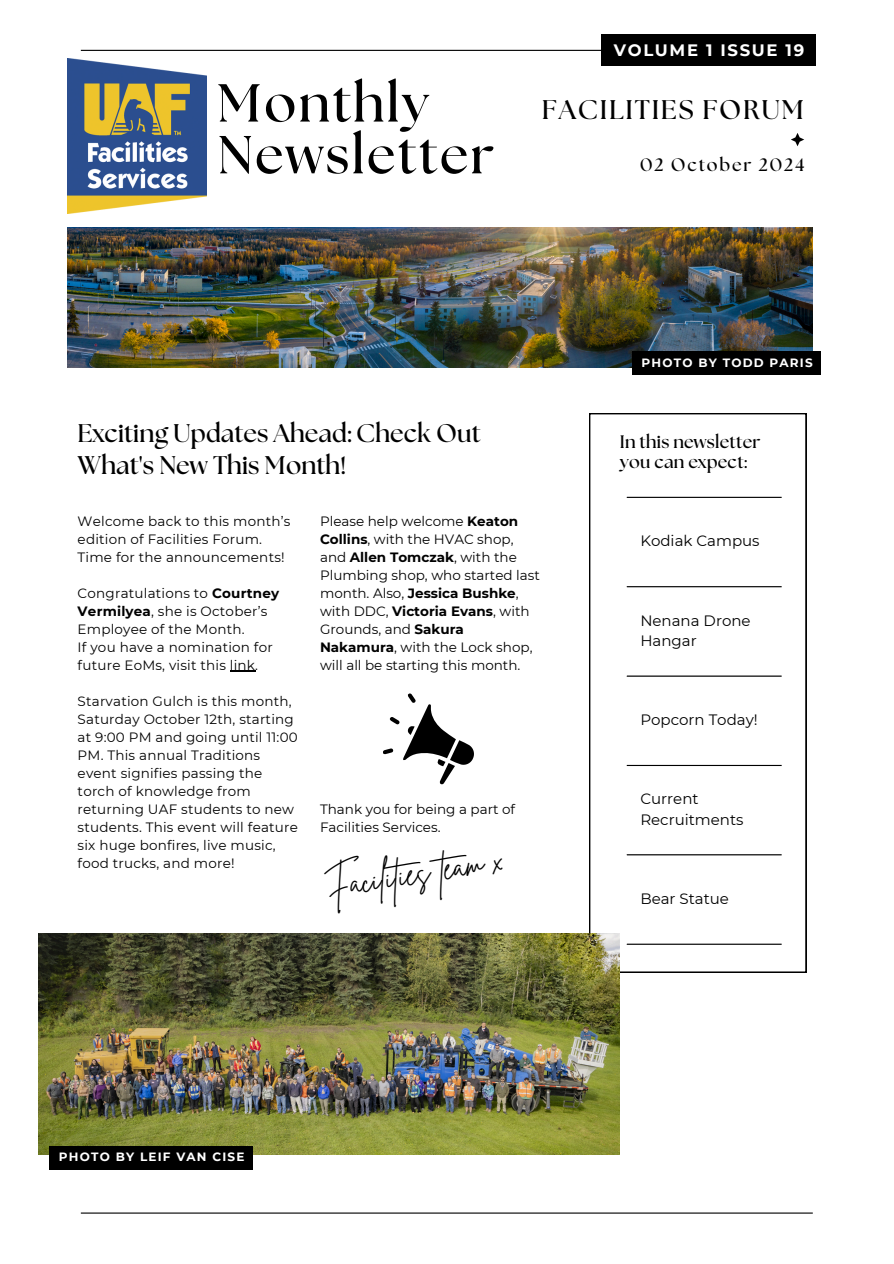
<style>
.page{position:relative;width:894px;height:1264px;background:#fff}
.page>*{position:absolute;margin:0;border:0;box-sizing:border-box;transform-origin:0 0}
.t1{font:700 53.4px/51.8px "The Seasons";letter-spacing:.04em;color:#000}
.t2{font:33.45px "Brittany Signature";color:#000}
.t3{font:700 27px "The Seasons";letter-spacing:.065em;color:#000}
.t4{font:700 25.5px/31.5px "The Seasons";color:#000}
.t5{font:700 18px/20.2px "The Seasons";letter-spacing:.01em;color:#000}
.t6{font:700 18px "The Seasons";letter-spacing:.1em;color:#000}
.t7{font:700 16.5px "Montserrat";letter-spacing:.1em;color:#fff}
.t8{font:15px/20.2px "Montserrat";color:#000}
.t9{font:13.5px/18px "Montserrat";letter-spacing:.015em;color:#000}
.t10{font:700 12px "Montserrat";letter-spacing:.1em;color:#fff}
.s1{font-weight:700}
</style>
<div class="page">
<hr style="left:81px;top:50px;width:731px;height:1px;background:#000">
<hr style="left:81px;top:1212px;width:731px;height:1px;background:#000">
<svg style="left:791px;top:133px;width:13px;height:13px"></svg>
<svg style="left:589px;top:413px;width:217px;height:559px"></svg>
<hr style="left:626px;top:497px;width:155px;height:1px;background:#000">
<hr style="left:626px;top:586px;width:155px;height:1px;background:#000">
<hr style="left:626px;top:675px;width:155px;height:1px;background:#000">
<hr style="left:626px;top:765px;width:155px;height:1px;background:#000">
<hr style="left:626px;top:854px;width:155px;height:1px;background:#000">
<hr style="left:626px;top:943px;width:155px;height:1px;background:#000">
<img style="left:67px;top:59px;width:139px;height:154px">
<svg style="left:230px;top:671px;width:25px;height:1px"></svg>
<svg style="left:383px;top:693px;width:91px;height:91px"></svg>
<img style="left:67px;top:228px;width:745px;height:139px">
<img style="left:38px;top:933px;width:581px;height:221px">
<div style="left:600px;top:35px;width:215px;height:31px;background:#000"></div>
<div style="left:632px;top:351px;width:188px;height:24px;background:#000"></div>
<div style="left:49px;top:1145px;width:204px;height:24px;background:#000"></div>
<h5 class="t1" style="left:217px;top:80px;width:278px">Monthly<br>Newsletter</h5>
<p class="t7" style="left:613px;top:40px;width:192px">VOLUME 1 ISSUE 19</p>
<p class="t3" style="left:541px;top:98px;width:264px">FACILITIES FORUM</p>
<p class="t6" style="left:640px;top:157px;width:165px">02 October 2024</p>
<p class="t4" style="left:78px;top:419px;width:404px">Exciting Updates Ahead: Check Out<br>What's New This Month!</p>
<p class="t10" style="left:641px;top:355px;width:172px">PHOTO BY TODD PARIS</p>
<p class="t5" style="left:619px;top:432px;width:142px">In this newsletter you can expect:</p>
<p class="t9" style="left:78px;top:512px;width:214px">Welcome back to this month’s edition of Facilities Forum.<br>Time for the announcements!</p>
<p class="t9" style="left:78px;top:584px;width:203px">Congratulations to <span class="s1">Courtney<br>Vermilyea</span>, she is October’s<br>Employee of the Month.</p>
<p class="t9" style="left:78px;top:638px;width:197px">If you have a nomination for future EoMs, visit this link.</p>
<p class="t9" style="left:78px;top:692px;width:222px">Starvation Gulch is this month,<br>Saturday October 12th, starting at 9:00 PM and going until 11:00<br>PM. This annual Traditions event signifies passing the torch of knowledge from returning UAF students to new students. This event will feature six huge bonfires, live music, food trucks, and more!</p>
<p class="t9" style="left:320px;top:512px;width:221px">Please help welcome <span class="s1">Keaton<br>Collins</span>, with the HVAC shop, and <span class="s1">Allen Tomczak</span>, with the<br>Plumbing shop, who started last month. Also, <span class="s1">Jessica Bushke</span>, with DDC, <span class="s1">Victoria Evans</span>, with<br>Grounds, and <span class="s1">Sakura<br>Nakamura</span>, with the Lock shop, will all be starting this month.</p>
<p class="t9" style="left:320px;top:800px;width:197px">Thank you for being a part of<br>Facilities Services.</p>
<h2 class="t2" style="left:321px;top:865px;width:181px;rotate:-9deg">Facilities team x</h2>
<p class="t10" style="left:59px;top:1149px;width:187px">PHOTO BY LEIF VAN CISE</p>
<h4 class="t8" style="left:640px;top:531px;width:121px">Kodiak Campus</h4>
<p class="t8" style="left:640px;top:610px;width:112px">Nenana Drone<br>Hangar</p>
<h1 class="t8" style="left:640px;top:709px;width:119px">Popcorn Today!</h1>
<h3 class="t8" style="left:640px;top:788px;width:105px">Current<br>Recruitments</h3>
<h5 class="t8" style="left:640px;top:888px;width:90px">Bear Statue</h5>
</div>
